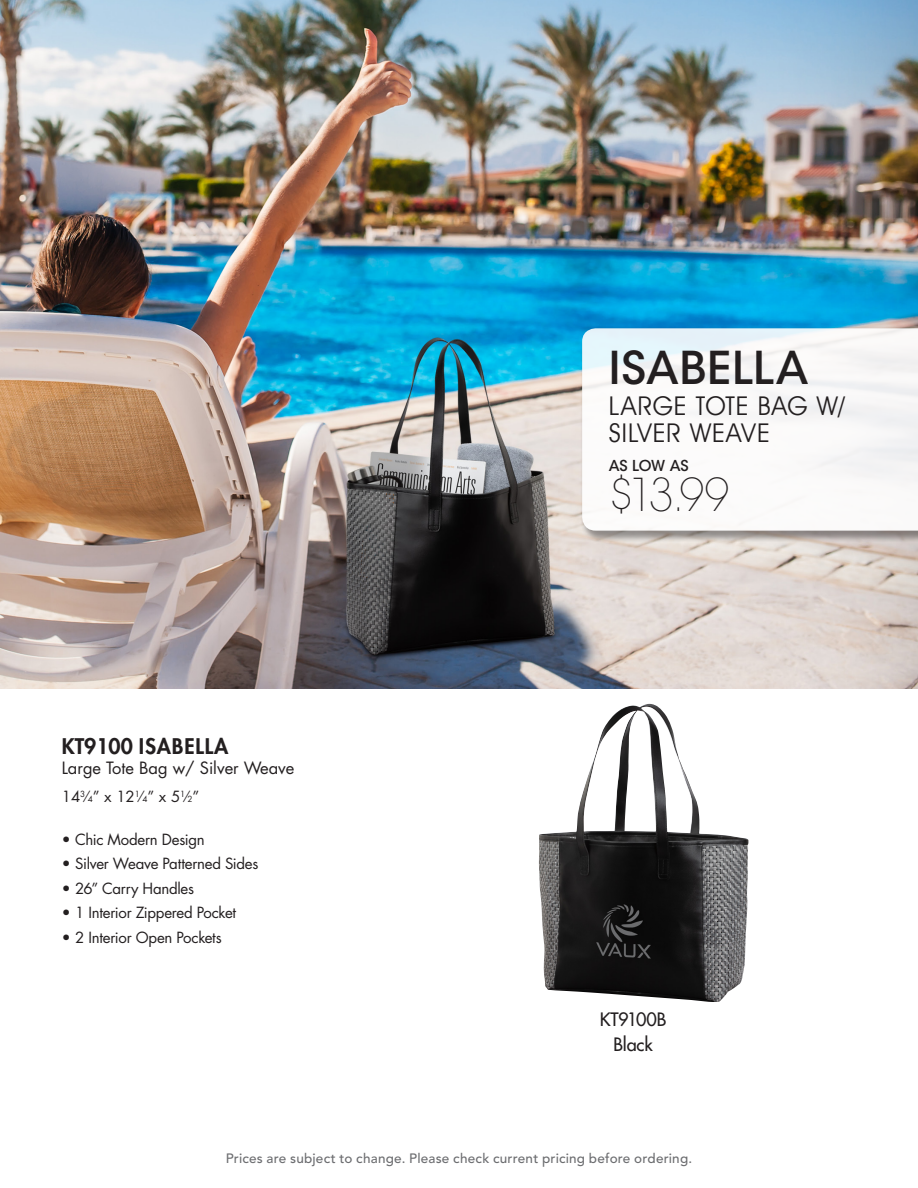
<style>
.page{position:relative;width:918px;height:1188px;background:#fff}
.page>*{position:absolute;margin:0;border:0;box-sizing:border-box;transform-origin:0 0}
.t1{font:500 45px "ITC Avant Garde Std";letter-spacing:.015em;color:#231f20}
.LM_Head_25{font:200 45px "ITC Avant Garde Std";color:#231f20}
.t2{font:25.8px/27px "Avant Guard Regular SWFTE";letter-spacing:.03em;color:#231f20}
.LM_SKU{font:800 21px "Futura Std";letter-spacing:.04em;color:#231f20}
.LM_Dimensions{font:500 18px "Futura Std";letter-spacing:-.01em;color:#231f20}
.LM_Dimensions-2{font:16.5px "Futura Std";color:#231f20}
.LM_Dimensions-3{font:15px "Futura Std";letter-spacing:-.015em;color:#231f20}
.LM_Head_25-2{font:500 15px "ITC Avant Garde Std";letter-spacing:-.01em;color:#231f20}
.t3{font:500 13.5px "Avenir LT Std";letter-spacing:.015em;color:#6c6d70}
.s1{font-size:8.25px}
</style>
<div class="page">
<img style="left:539px;top:704px;width:210px;height:298px">
<img style="left:0;top:0;width:918px;height:688px">
<div style="left:579px;top:326px;width:339px;height:217px;background:#231f20;opacity:.5"></div>
<svg style="left:582px;top:328px;width:336px;height:203px"></svg>
<p class="t1" style="left:609px;top:340px;width:201px">ISABELLA</p>
<p class="t2" style="left:609px;top:392px;width:238px">LARGE TOTE BAG W/<br>SILVER WEAVE</p>
<p class="LM_Head_25-2" style="left:609px;top:457px;width:82px">AS LOW AS</p>
<p class="LM_SKU" style="left:62px;top:733px;width:168px">KT9100 ISABELLA</p>
<p class="LM_Dimensions-2" style="left:62px;top:758px;width:234px">Large Tote Bag w/ Silver Weave</p>
<p class="LM_Dimensions-3" style="left:62px;top:787px;width:139px">14<sup>3</sup>⁄<span class="s1">4</span>” x 12<sup>1</sup>⁄<span class="s1">4</span>” x 5<sup>1</sup>⁄<span class="s1">2</span>”</p>
<p class="LM_Dimensions-3" style="left:62px;top:829px;width:144px">• Chic Modern Design</p>
<p class="LM_Dimensions-3" style="left:62px;top:854px;width:198px">• Silver Weave Patterned Sides</p>
<p class="LM_Dimensions-3" style="left:62px;top:879px;width:134px">• 26” Carry Handles</p>
<p class="LM_Dimensions-3" style="left:62px;top:903px;width:176px">• 1 Interior Zippered Pocket</p>
<p class="LM_Dimensions-3" style="left:62px;top:928px;width:161px">• 2 Interior Open Pockets</p>
<p class="LM_Head_25" style="left:609px;top:468px;width:122px">$13.99</p>
<p class="LM_Dimensions" style="left:600px;top:1008px;width:68px">KT9100B</p>
<p class="LM_Dimensions" style="left:614px;top:1033px;width:41px">Black</p>
<p class="t3" style="left:226px;top:1150px;width:468px">Prices are subject to change. Please check current pricing before ordering.</p>
</div>
